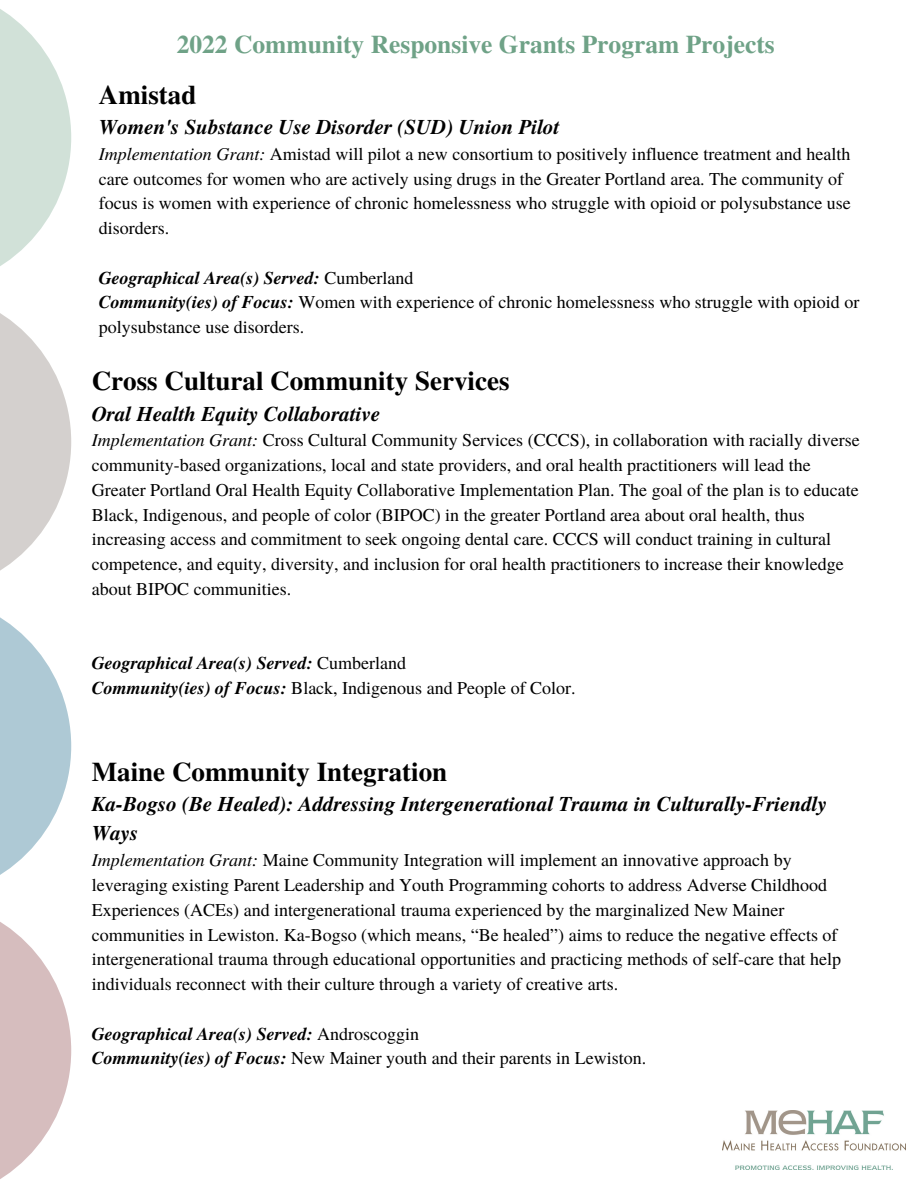
<style>
.page{position:relative;width:918px;height:1188px;background:#fff}
.page>*{position:absolute;margin:0;border:0;box-sizing:border-box;transform-origin:0 0}
.t1{font:700 27px "Te X Gyre Termes";color:#000}
.t2{font:700 25.5px "Te X Gyre Termes";color:#6fa287}
.t3{font:italic 700 21px/29.2px "Te X Gyre Termes";color:#000}
.t4{font:18px/24.8px "Te X Gyre Termes";color:#000}
.t5{font:italic 700 18px "Te X Gyre Termes";color:#000}
.s1{font-style:italic}
.s2{font-weight:400;font-style:normal}
.s3{font-weight:700;font-style:italic}
</style>
<div class="page">
<svg style="left:0;top:9px;width:71px;height:257px;fill:#d1e1d8"></svg>
<svg style="left:0;top:313px;width:71px;height:258px;fill:#d4d0ce"></svg>
<svg style="left:0;top:617px;width:71px;height:258px;fill:#aec9d5"></svg>
<svg style="left:0;top:922px;width:71px;height:257px;fill:#d6bdbe"></svg>
<img style="left:722px;top:1111px;width:184px;height:58px">
<p class="t2" style="left:177px;top:24px;width:600px">2022 Community Responsive Grants Program Projects</p>
<p class="t1" style="left:99px;top:74px;width:99px">Amistad</p>
<p class="t3" style="left:99px;top:112px;width:462px">Women's Substance Use Disorder (SUD) Union Pilot</p>
<p class="t4" style="left:99px;top:141px;width:753px"><span class="s1">Implementation Grant:</span> Amistad will pilot a new consortium to positively influence treatment and health care outcomes for women who are actively using drugs in the Greater Portland area. The community of focus is women with experience of chronic homelessness who struggle with opioid or polysubstance use disorders.</p>
<p class="t5" style="left:99px;top:264px;width:316px">Geographical Area(s) Served: <span class="s2">Cumberland</span></p>
<p class="t4" style="left:99px;top:289px;width:762px"><span class="s3">Community(ies) of Focus:</span> Women with experience of chronic homelessness who struggle with opioid or polysubstance use disorders.</p>
<p class="t1" style="left:92px;top:360px;width:419px">Cross Cultural Community Services</p>
<p class="t3" style="left:92px;top:398px;width:290px">Oral Health Equity Collaborative</p>
<p class="t4" style="left:92px;top:427px;width:769px"><span class="s1">Implementation Grant:</span> Cross Cultural Community Services (CCCS), in collaboration with racially diverse community-based organizations, local and state providers, and oral health practitioners will lead the Greater Portland Oral Health Equity Collaborative Implementation Plan. The goal of the plan is to educate Black, Indigenous, and people of color (BIPOC) in the greater Portland area about oral health, thus increasing access and commitment to seek ongoing dental care. CCCS will conduct training in cultural competence, and equity, diversity, and inclusion for oral health practitioners to increase their knowledge about BIPOC communities.</p>
<p class="t5" style="left:92px;top:650px;width:316px">Geographical Area(s) Served: <span class="s2">Cumberland</span></p>
<p class="t4" style="left:92px;top:675px;width:486px"><span class="s3">Community(ies) of Focus:</span> Black, Indigenous and People of Color.</p>
<p class="t1" style="left:92px;top:751px;width:357px">Maine Community Integration</p>
<p class="t3" style="left:92px;top:789px;width:737px">Ka-Bogso (Be Healed): Addressing Intergenerational Trauma in Culturally-Friendly<br>Ways</p>
<p class="t4" style="left:92px;top:847px;width:751px"><span class="s1">Implementation Grant:</span> Maine Community Integration will implement an innovative approach by leveraging existing Parent Leadership and Youth Programming cohorts to address Adverse Childhood Experiences (ACEs) and intergenerational trauma experienced by the marginalized New Mainer communities in Lewiston. Ka-Bogso (which means, “Be healed”) aims to reduce the negative effects of intergenerational trauma through educational opportunities and practicing methods of self-care that help individuals reconnect with their culture through a variety of creative arts.</p>
<p class="t5" style="left:92px;top:1020px;width:329px">Geographical Area(s) Served: <span class="s2">Androscoggin</span></p>
<p class="t4" style="left:92px;top:1045px;width:556px"><span class="s3">Community(ies) of Focus:</span> New Mainer youth and their parents in Lewiston.</p>
</div>
